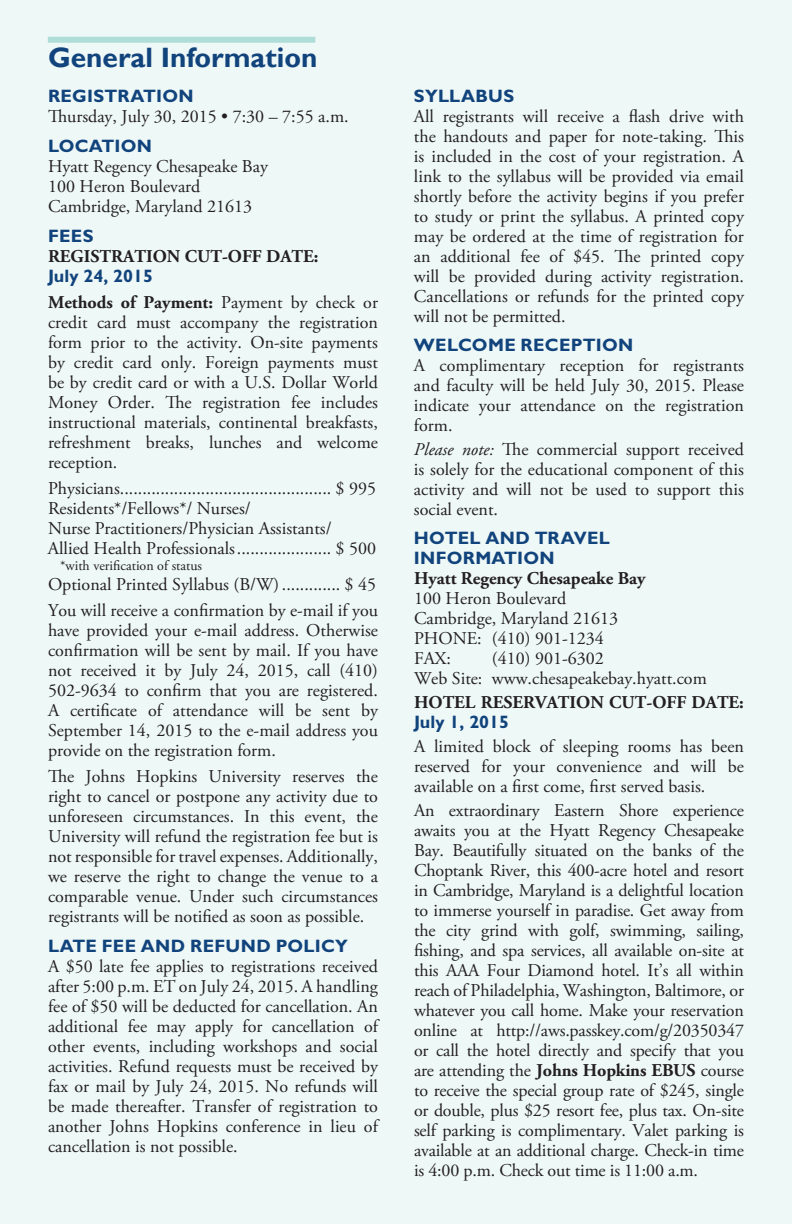
<style>
.page{position:relative;width:792px;height:1224px;background:#eef8f7}
.page>*{position:absolute;margin:0;border:0;box-sizing:border-box;transform-origin:0 0}
.t1{font:700 28px "Gill Sans";color:#11437c}
.No_Indent{font:18px/20px "Adobe Garamond Pro";color:#231f20;text-align:justify}
.No_Indent-2{font:700 18px/20px "Adobe Garamond Pro";color:#231f20}
.Subhead{font:700 18px/20px "Gill Sans";letter-spacing:.015em;color:#11437c}
.No_Indent-3{font:14px "Adobe Garamond Pro";color:#231f20}
.s1{font-family:"Gill Sans";color:#11437c}
.s2{font-weight:700}
.s3{font-style:italic}
</style>
<div class="page">
<div style="left:48px;top:37px;width:267px;height:6px;background:#afded9"></div>
<p class="t1" style="left:48px;top:41px;width:271px">General Information</p>
<p class="Subhead" style="left:48px;top:86px;width:147px">REGISTRATION</p>
<p class="No_Indent" style="left:48px;top:107px;width:302px">Thursday, July 30, 2015 • 7:30 – 7:55 a.m.</p>
<p class="Subhead" style="left:48px;top:136px;width:105px">LOCATION</p>
<p class="No_Indent" style="left:48px;top:157px;width:222px">Hyatt Regency Chesapeake Bay</p>
<p class="No_Indent" style="left:48px;top:177px;width:154px">100 Heron Boulevard</p>
<p class="No_Indent" style="left:48px;top:197px;width:206px">Cambridge, Maryland 21613</p>
<p class="Subhead" style="left:48px;top:226px;width:47px">FEES</p>
<p class="No_Indent-2" style="left:48px;top:247px;width:272px">REGISTRATION CUT-OFF DATE:<br><span class="s1">July 24, 2015</span></p>
<p class="No_Indent" style="left:48px;top:293px;width:332px"><span class="s2">Methods of Payment:</span> Payment by check or credit card must accompany the registration form prior to the activity. On-site payments by credit card only. Foreign payments must be by credit card or with a U.S. Dollar World Money Order. The registration fee includes instructional materials, continental breakfasts, refreshment breaks, lunches and welcome reception.</p>
<p class="No_Indent" style="left:48px;top:479px;width:329px">Physicians............................................... $ 995</p>
<p class="No_Indent" style="left:48px;top:499px;width:330px;text-align:left">Residents*/Fellows*/ Nurses/<br>Nurse Practitioners/Physician Assistants/<br>Allied Health Professionals..................... $ 500</p>
<p class="No_Indent-3" style="left:60px;top:557px;width:144px">*with verification of status</p>
<p class="No_Indent" style="left:48px;top:575px;width:329px">Optional Printed Syllabus (B/W)............. $ 45</p>
<p class="No_Indent" style="left:48px;top:601px;width:332px">You will receive a confirmation by e-mail if you have provided your e-mail address. Otherwise confirmation will be sent by mail. If you have not received it by July 24, 2015, call (410)<br>502-9634 to confirm that you are registered.<br>A certificate of attendance will be sent by September 14, 2015 to the e-mail address you provide on the registration form.</p>
<p class="No_Indent" style="left:48px;top:767px;width:332px">The Johns Hopkins University reserves the right to cancel or postpone any activity due to unforeseen circumstances. In this event, the University will refund the registration fee but is not responsible for travel expenses. Additionally, we reserve the right to change the venue to a comparable venue. Under such circumstances registrants will be notified as soon as possible.</p>
<p class="Subhead" style="left:48px;top:936px;width:301px">LATE FEE AND REFUND POLICY</p>
<p class="No_Indent" style="left:48px;top:957px;width:332px">A $50 late fee applies to registrations received after 5:00 p.m. ET on July 24, 2015. A handling fee of $50 will be deducted for cancellation. An additional fee may apply for cancellation of other events, including workshops and social activities. Refund requests must be received by fax or mail by July 24, 2015. No refunds will be made thereafter. Transfer of registration to another Johns Hopkins conference in lieu of cancellation is not possible.</p>
<p class="Subhead" style="left:414px;top:86px;width:102px">SYLLABUS</p>
<p class="No_Indent" style="left:414px;top:107px;width:332px">All registrants will receive a flash drive with the handouts and paper for note-taking. This is included in the cost of your registration. A link to the syllabus will be provided via email shortly before the activity begins if you prefer to study or print the syllabus. A printed copy may be ordered at the time of registration for an additional fee of $45. The printed copy will be provided during activity registration.<br>Cancellations or refunds for the printed copy will not be permitted.</p>
<p class="Subhead" style="left:414px;top:335px;width:221px">WELCOME RECEPTION</p>
<p class="No_Indent" style="left:414px;top:356px;width:332px">A complimentary reception for registrants and faculty will be held July 30, 2015. Please indicate your attendance on the registration form.</p>
<p class="No_Indent" style="left:414px;top:440px;width:332px"><span class="s3">Please note:</span> The commercial support received is solely for the educational component of this activity and will not be used to support this social event.</p>
<p class="Subhead" style="left:414px;top:528px;width:198px">HOTEL AND TRAVEL<br>INFORMATION</p>
<p class="No_Indent-2" style="left:414px;top:569px;width:233px">Hyatt Regency Chesapeake Bay</p>
<p class="No_Indent" style="left:414px;top:589px;width:154px">100 Heron Boulevard</p>
<p class="No_Indent" style="left:414px;top:609px;width:206px">Cambridge, Maryland 21613</p>
<p class="No_Indent" style="left:414px;top:629px;width:191px">PHONE: (410) 901-1234</p>
<p class="No_Indent" style="left:414px;top:649px;width:38px">FAX:</p>
<p class="No_Indent" style="left:492px;top:649px;width:113px">(410) 901-6302</p>
<p class="No_Indent" style="left:414px;top:669px;width:294px">Web Site: www.chesapeakebay.hyatt.com</p>
<p class="No_Indent-2" style="left:414px;top:693px;width:331px">HOTEL RESERVATION CUT-OFF DATE:<br><span class="s1">July 1, 2015</span></p>
<p class="No_Indent" style="left:414px;top:737px;width:331px">A limited block of sleeping rooms has been reserved for your convenience and will be available on a first come, first served basis.</p>
<p class="No_Indent" style="left:414px;top:801px;width:332px">An extraordinary Eastern Shore experience awaits you at the Hyatt Regency Chesapeake Bay. Beautifully situated on the banks of the Choptank River, this 400-acre hotel and resort in Cambridge, Maryland is a delightful location to immerse yourself in paradise. Get away from the city grind with golf, swimming, sailing, fishing, and spa services, all available on-site at this AAA Four Diamond hotel. It’s all within reach of Philadelphia, Washington, Baltimore, or whatever you call home. Make your reservation online at http://aws.passkey.com/g/20350347 or call the hotel directly and specify that you are attending the <span class="s2">Johns Hopkins EBUS</span> course to receive the special group rate of $245, single or double, plus $25 resort fee, plus tax. On-site self parking is complimentary. Valet parking is available at an additional charge. Check-in time is 4:00 p.m. Check out time is 11:00 a.m.</p>
</div>
